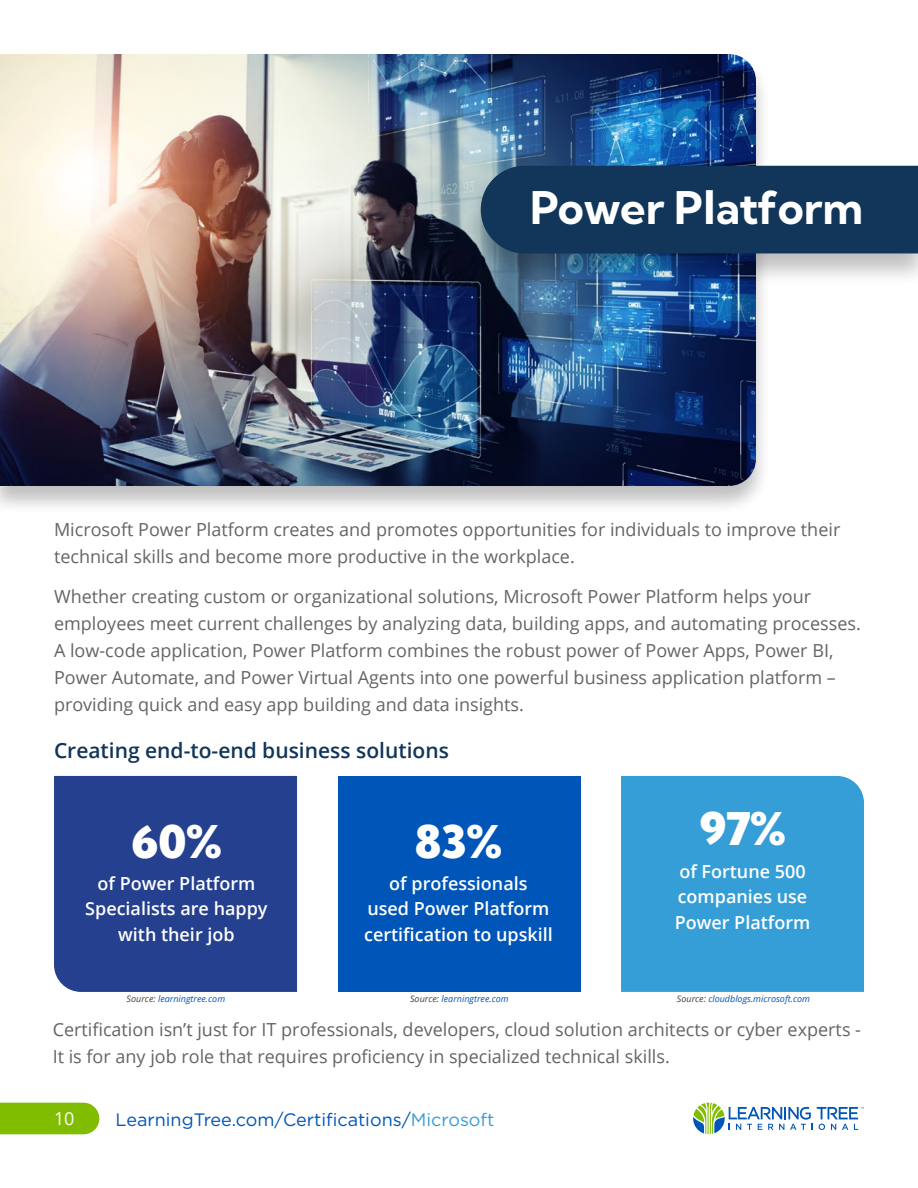
<style>
.page{position:relative;width:918px;height:1188px;background:#fff}
.page>*{position:absolute;margin:0;border:0;box-sizing:border-box;transform-origin:0 0}
.t1{font:700 45px "Kumbh Sans";color:#fff}
.t2{font:900 45px "Kumbh Sans";color:#fff}
.t3{font:600 21px "Open Sans";color:#123659}
.t4{font:18px/27px "Open Sans";color:#636466}
.t5{font:600 18px/25.5px "Open Sans";color:#fff;text-align:center}
.t6{font:18px "Gotham";color:#0055b8}
.t7{font:18px "Open Sans";color:#fff}
.t8{font:italic 9px "Open Sans";color:#0055b8}
.s1{color:#404042}
.s2{color:#369ed6}
</style>
<div class="page">
<div style="left:0;top:1103px;width:99px;height:31px;background:#80bc00"></div>
<svg style="left:693px;top:1103px;width:171px;height:31px"></svg>
<div style="left:0;top:52px;width:772px;height:463px;background:#000;opacity:.25"></div>
<img style="left:0;top:54px;width:756px;height:432px">
<div style="left:463px;top:164px;width:455px;height:124px;background:#000;opacity:.25"></div>
<div style="left:481px;top:166px;width:437px;height:87px;background:#123659"></div>
<div style="left:338px;top:776px;width:243px;height:216px;background:#0055b8"></div>
<div style="left:54px;top:776px;width:243px;height:216px;background:#25408f"></div>
<div style="left:621px;top:776px;width:243px;height:216px;background:#369ed6"></div>
<h1 class="t1" style="left:530px;top:180px;width:334px">Power Platform</h1>
<p class="t4" style="left:54px;top:515px;width:788px">Microsoft Power Platform creates and promotes opportunities for individuals to improve their technical skills and become more productive in the workplace.</p>
<p class="t4" style="left:54px;top:583px;width:808px">Whether creating custom or organizational solutions, Microsoft Power Platform helps your employees meet current challenges by analyzing data, building apps, and automating processes.<br>A low-code application, Power Platform combines the robust power of Power Apps, Power BI, Power Automate, and Power Virtual Agents into one powerful business application platform – providing quick and easy app building and data insights.</p>
<p class="t3" style="left:54px;top:736px;width:396px">Creating end-to-end business solutions</p>
<h1 class="t2" style="left:131px;top:813px;width:92px">60%</h1>
<p class="t5" style="left:85px;top:870px;width:184px">of Power Platform<br>Specialists are happy with their job</p>
<h1 class="t2" style="left:415px;top:813px;width:88px">83%</h1>
<p class="t5" style="left:364px;top:870px;width:190px">of professionals<br>used Power Platform certification to upskill</p>
<h1 class="t2" style="left:700px;top:801px;width:87px">97%</h1>
<p class="t5" style="left:675px;top:858px;width:137px;text-align:left">of Fortune 500 companies use<br>Power Platform</p>
<p class="t8" style="left:127px;top:992px;width:100px"><span class="s1">Source:</span> learningtree.com</p>
<p class="t8" style="left:410px;top:992px;width:100px"><span class="s1">Source:</span> learningtree.com</p>
<p class="t8" style="left:677px;top:992px;width:135px"><span class="s1">Source:</span> cloudblogs.microsoft.com</p>
<p class="t4" style="left:53px;top:1016px;width:810px">Certification isn’t just for IT professionals, developers, cloud solution architects or cyber experts -<br>It is for any job role that requires proficiency in specialized technical skills.</p>
<p class="t7" style="left:54px;top:1106px;width:22px">10</p>
<p class="t6" style="left:116px;top:1108px;width:380px">LearningTree.com/Certifications/<span class="s2">Microsoft</span></p>
</div>
